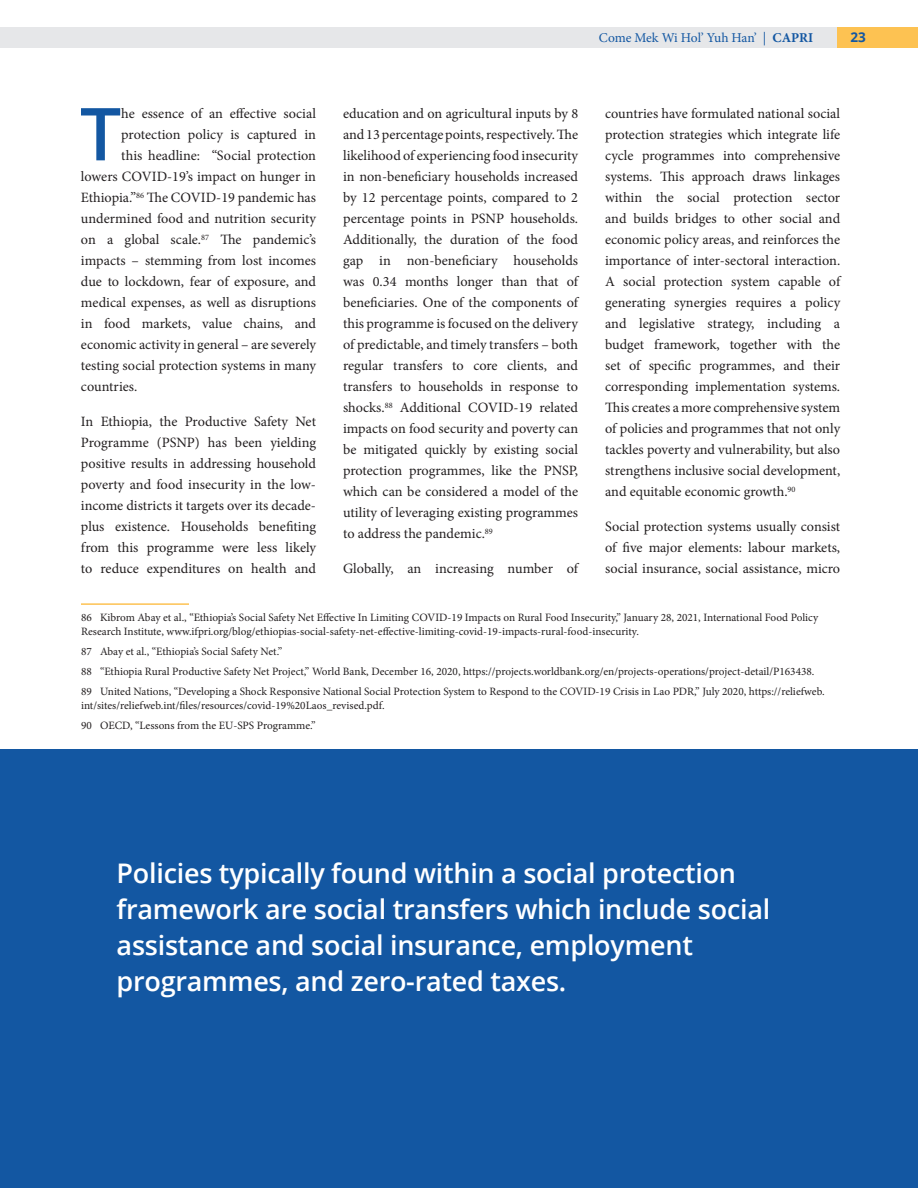
<style>
.page{position:relative;width:918px;height:1188px;background:#fff}
.page>*{position:absolute;margin:0;border:0;box-sizing:border-box;transform-origin:0 0}
.t1{font:600 73.05px "Open Sans";color:#1357a2}
.t2{font:600 27px/36px "Open Sans";letter-spacing:-.01em;color:#fff}
.t3{font:14.25px/21px "Minion Pro";color:#231f20;text-align:justify}
.t4{font:13.5px "Minion Pro";letter-spacing:-.01em;color:#1357a2}
.t5{font:700 13.5px "Open Sans";color:#1357a2}
.t6{font:11.25px/20.2px "Minion Pro";color:#231f20}
.s1{font-weight:700}
</style>
<div class="page">
<hr style="left:81px;top:603px;width:108px;height:2px;background:#fdc252">
<div style="left:0;top:749px;width:918px;height:439px;background:#1357a2"></div>
<svg style="left:0;top:27px;width:1px;height:20px"></svg>
<div style="left:2px;top:27px;width:838px;height:20px;background:#e6e7e9"></div>
<div style="left:837px;top:27px;width:81px;height:20px;background:#fdc252"></div>
<p class="t4" style="left:599px;top:29px;width:216px">Come Mek Wi Hol’ Yuh Han’ | <span class="s1">CAPRI</span></p>
<p class="t5" style="left:850px;top:28px;width:17px">23</p>
<h1 class="t1" style="left:80px;top:84px;width:43px">T</h1>
<p class="t3" style="left:121px;top:103px;width:196px">he essence of an effective social</p>
<p class="t3" style="left:605px;top:103px;width:237px">countries have formulated national social protection strategies which integrate life cycle programmes into comprehensive systems. This approach draws linkages within the social protection sector and builds bridges to other social and economic policy areas, and reinforces the importance of inter-sectoral interaction.<br>A social protection system capable of generating synergies requires a policy and legislative strategy, including a budget framework, together with the set of specific programmes, and their corresponding implementation systems.<br>This creates a more comprehensive system of policies and programmes that not only tackles poverty and vulnerability, but also strengthens inclusive social development, and equitable economic growth.<sup>90</sup></p>
<p class="t3" style="left:605px;top:516px;width:237px">Social protection systems usually consist of five major elements: labour markets, social insurance, social assistance, micro</p>
<p class="t3" style="left:343px;top:103px;width:237px">education and on agricultural inputs by 8 and 13 percentage points, respectively. The likelihood of experiencing food insecurity in non-beneficiary households increased by 12 percentage points, compared to 2 percentage points in PSNP households.<br>Additionally, the duration of the food gap in non-beneficiary households was 0.34 months longer than that of beneficiaries. One of the components of this programme is focused on the delivery of predictable, and timely transfers – both regular transfers to core clients, and transfers to households in response to shocks.<sup>88</sup> Additional COVID-19 related impacts on food security and poverty can be mitigated quickly by existing social protection programmes, like the PNSP, which can be considered a model of the utility of leveraging existing programmes to address the pandemic.<sup>89</sup></p>
<p class="t3" style="left:343px;top:558px;width:237px">Globally, an increasing number of</p>
<p class="t3" style="left:121px;top:124px;width:196px">protection policy is captured in</p>
<p class="t3" style="left:121px;top:145px;width:196px">this headline: “Social protection</p>
<p class="t3" style="left:81px;top:166px;width:237px">lowers COVID-19’s impact on hunger in</p>
<p class="t3" style="left:81px;top:187px;width:237px">Ethiopia.”<sup>86</sup> The COVID-19 pandemic has</p>
<p class="t3" style="left:81px;top:208px;width:237px">undermined food and nutrition security</p>
<p class="t3" style="left:81px;top:229px;width:237px">on a global scale.<sup>87</sup> The pandemic’s</p>
<p class="t3" style="left:81px;top:250px;width:237px">impacts – stemming from lost incomes</p>
<p class="t3" style="left:81px;top:271px;width:237px">due to lockdown, fear of exposure, and</p>
<p class="t3" style="left:81px;top:292px;width:237px">medical expenses, as well as disruptions</p>
<p class="t3" style="left:81px;top:313px;width:237px">in food markets, value chains, and</p>
<p class="t3" style="left:81px;top:334px;width:237px">economic activity in general – are severely</p>
<p class="t3" style="left:81px;top:355px;width:237px">testing social protection systems in many</p>
<p class="t3" style="left:81px;top:376px;width:58px">countries.</p>
<p class="t3" style="left:81px;top:411px;width:237px">In Ethiopia, the Productive Safety Net Programme (PSNP) has been yielding positive results in addressing household poverty and food insecurity in the low&shy;income districts it targets over its decade&shy;plus existence. Households benefiting from this programme were less likely to reduce expenditures on health and</p>
<p class="t6" style="left:81px;top:611px;width:739px;line-height:13.5px">86 Kibrom Abay et al., “Ethiopia’s Social Safety Net Effective In Limiting COVID-19 Impacts on Rural Food Insecurity,” January 28, 2021, International Food Policy<br>Research Institute, www.ifpri.org/blog/ethiopias-social-safety-net-effective-limiting-covid-19-impacts-rural-food-insecurity.</p>
<p class="t6" style="left:81px;top:641px;width:745px">87 Abay et al., “Ethiopia’s Social Safety Net.”<br>88 “Ethiopia Rural Productive Safety Net Project,” World Bank, December 16, 2020, https://projects.worldbank.org/en/projects-operations/project-detail/P163438.<br>89 United Nations, “Developing a Shock Responsive National Social Protection System to Respond to the COVID-19 Crisis in Lao PDR,” July 2020, https://reliefweb.</p>
<p class="t6" style="left:81px;top:695px;width:305px">int/sites/reliefweb.int/files/resources/covid-19%20Laos_revised.pdf.<br>90 OECD, “Lessons from the EU-SPS Programme.”</p>
<h2 class="t2" style="left:117px;top:855px;width:655px">Policies typically found within a social protection framework are social transfers which include social assistance and social insurance, employment programmes, and zero-rated taxes.</h2>
</div>
